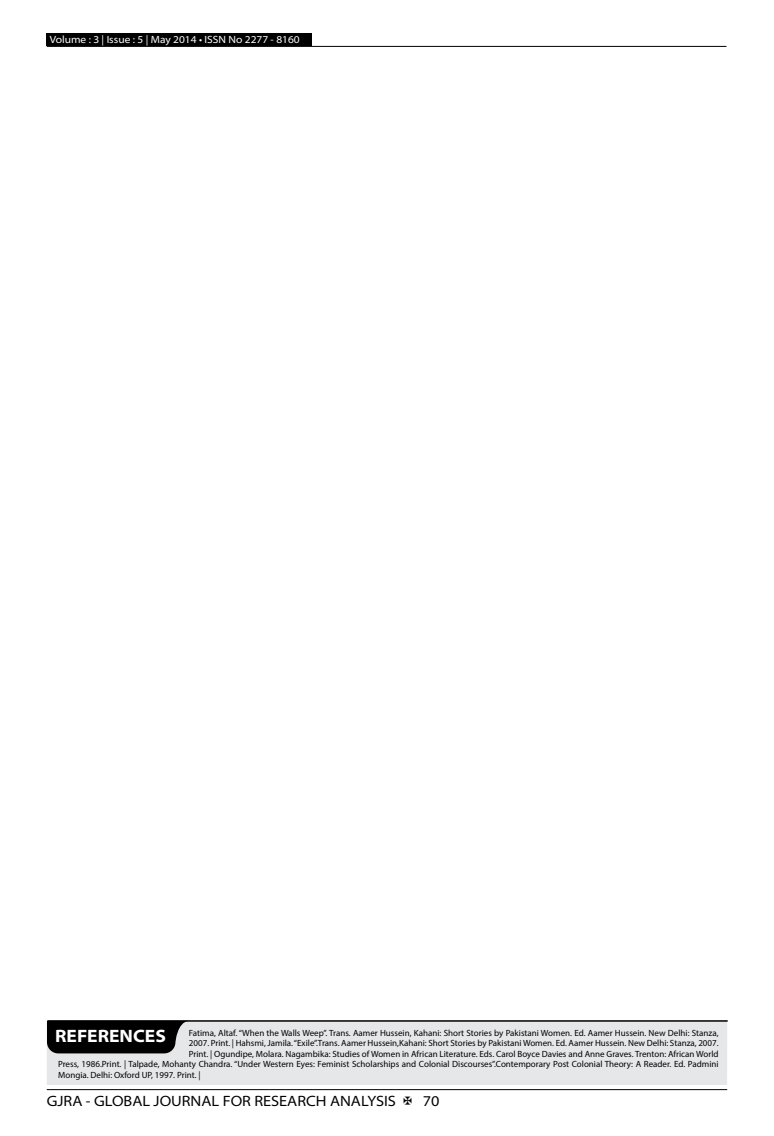
<style>
.page{position:relative;width:774px;height:1136px;background:#fff}
.page>*{position:absolute;margin:0;border:0;box-sizing:border-box;transform-origin:0 0}
.t1{font:700 semi-expanded 18px "Myriad Pro";color:#fff}
.t2{font:semi-expanded 15px "Myriad Pro";color:#000}
.t3{font:semi-expanded 10.5px "Myriad Pro";color:#fff}
.t4{font:9px "Myriad Pro";color:#000}
</style>
<div class="page">
<hr style="left:47px;top:1089px;width:680px;height:1px;background:#000">
<div style="left:47px;top:33px;width:265px;height:13px;background:#000"></div>
<hr style="left:47px;top:46px;width:679px;height:1px;background:#000">
<div style="left:47px;top:1020px;width:680px;height:64px;background:#e6e7e8"></div>
<hr style="left:48px;top:1020px;width:679px;height:1px;background:#000">
<svg style="left:47px;top:1020px;width:142px;height:33px;background:#151515"></svg>
<p class="t3" style="left:50px;top:34px;width:251px">Volume : 3 | Issue : 5 | May 2014 • ISSN No 2277 - 8160</p>
<h1 class="t1" style="left:55px;top:1025px;width:112px">REFERENCES</h1>
<p class="t4" style="left:189px;top:1026px;width:531px">Fatima, Altaf. “When the Walls Weep”. Trans. Aamer Hussein, Kahani: Short Stories by Pakistani Women. Ed. Aamer Hussein. New Delhi: Stanza,</p>
<p class="t4" style="left:189px;top:1037px;width:531px">2007. Print. | Hahsmi, Jamila. “Exile”.Trans. Aamer Hussein,Kahani: Short Stories by Pakistani Women. Ed. Aamer Hussein. New Delhi: Stanza, 2007.</p>
<p class="t4" style="left:189px;top:1047px;width:531px">Print. | Ogundipe, Molara. Nagambika: Studies of Women in African Literature. Eds. Carol Boyce Davies and Anne Graves. Trenton: African World</p>
<p class="t4" style="left:58px;top:1058px;width:662px">Press, 1986.Print. | Talpade, Mohanty Chandra. “Under Western Eyes: Feminist Scholarships and Colonial Discourses”.Contemporary Post Colonial Theory: A Reader. Ed. Padmini</p>
<p class="t4" style="left:58px;top:1068px;width:144px">Mongia. Delhi: Oxford UP, 1997. Print. |</p>
<h2 class="t2" style="left:47px;top:1092px;width:351px">GJRA - GLOBAL JOURNAL FOR RESEARCH ANALYSIS</h2>
<h2 class="t2" style="left:423px;top:1092px;width:18px">70</h2>
</div>
